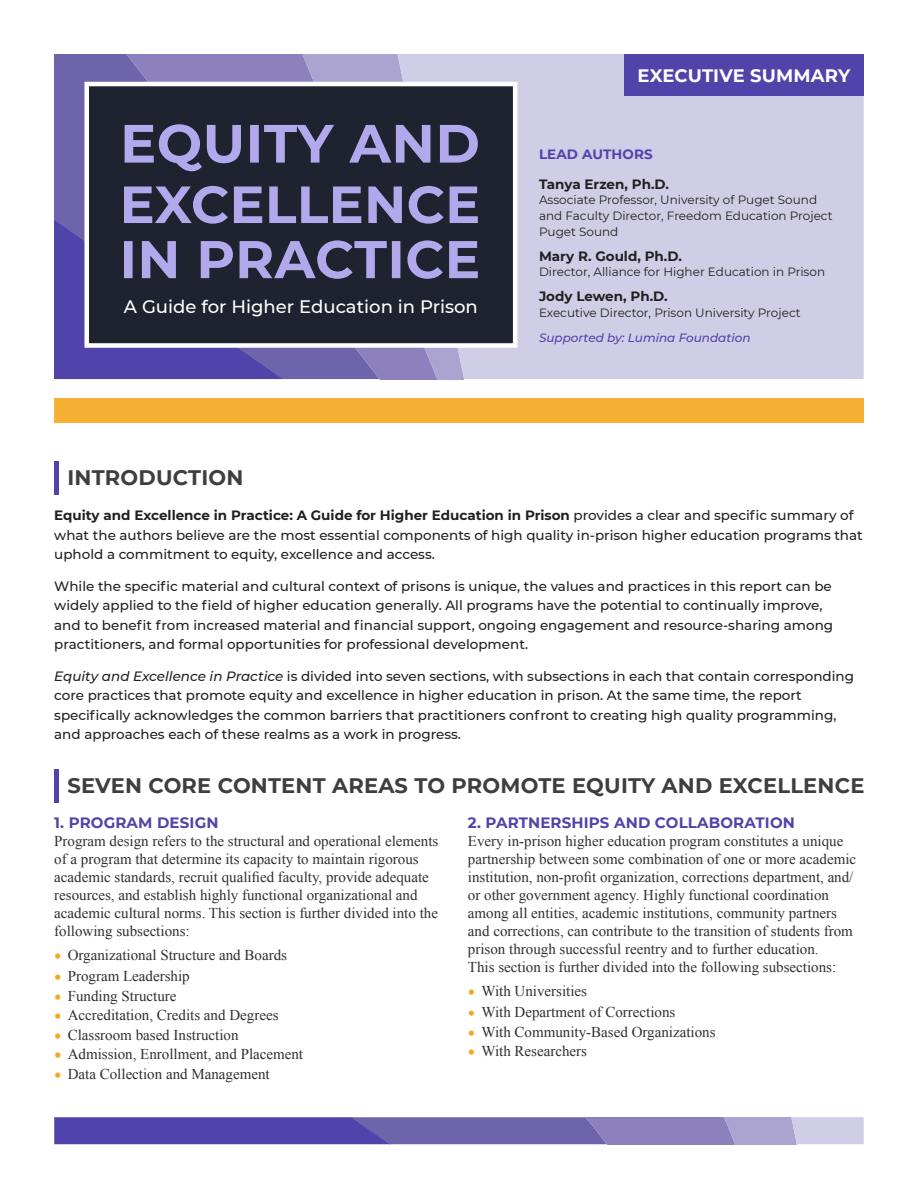
<style>
.page{position:relative;width:918px;height:1188px;background:#fff}
.page>*{position:absolute;margin:0;border:0;box-sizing:border-box;transform-origin:0 0}
.t1{font:700 21px "Montserrat";letter-spacing:.01em;color:#3e3e3f}
.t2{font:500 18px "Montserrat";color:#fff}
.t3{font:700 18px "Montserrat";letter-spacing:.005em;color:#fff}
.t4{font:15px/18px "Times New Roman";color:#312f30}
.t5{font:700 15px "Montserrat";letter-spacing:.01em;color:#5044ab}
.t6{font:500 13.5px/19.5px "Montserrat";color:#231f20}
.t7{font:700 13.5px "Montserrat";color:#231f20}
.t8{font:700 13.5px "Montserrat";letter-spacing:.01em;color:#5044ab}
.t9{font:12px/15.8px "Montserrat";color:#231f20}
.t10{font:italic 500 12px "Montserrat";color:#5044ab}
.s1{font-weight:700}
.s2{font-style:italic}
.s3{font-size:21px;color:#f5a81c}
</style>
<div class="page">
<svg style="left:54px;top:1117px;width:810px;height:27px;background:#756bb6"></svg>
<div style="left:54px;top:461px;width:5px;height:33px;background:#5044ab"></div>
<div style="left:54px;top:769px;width:5px;height:33px;background:#5044ab"></div>
<div style="left:478px;top:54px;width:386px;height:325px;background:#d0cde6"></div>
<div style="left:84px;top:82px;width:433px;height:266px;background:#1e232f;border:5px solid #fff"></div>
<svg style="left:54px;top:54px;width:424px;height:325px"></svg>
<div style="left:54px;top:398px;width:810px;height:25px;background:#f6b033"></div>
<div style="left:624px;top:54px;width:240px;height:41px;background:#5044ab"></div>
<p class="t2" style="left:124px;top:294px;width:355px">A Guide for Higher Education in Prison</p>
<h1 class="t1" style="left:68px;top:462px;width:178px">INTRODUCTION</h1>
<p class="t3" style="left:638px;top:62px;width:214px">EXECUTIVE SUMMARY</p>
<p class="t8" style="left:539px;top:145px;width:115px">LEAD AUTHORS</p>
<p class="t7" style="left:539px;top:174px;width:131px">Tanya Erzen, Ph.D.</p>
<p class="t9" style="left:539px;top:192px;width:295px">Associate Professor, University of Puget Sound and Faculty Director, Freedom Education Project<br>Puget Sound</p>
<p class="t7" style="left:539px;top:246px;width:144px">Mary R. Gould, Ph.D.</p>
<p class="t9" style="left:539px;top:264px;width:288px">Director, Alliance for Higher Education in Prison</p>
<p class="t7" style="left:539px;top:287px;width:130px">Jody Lewen, Ph.D.</p>
<p class="t9" style="left:539px;top:304px;width:263px">Executive Director, Prison University Project</p>
<p class="t10" style="left:539px;top:329px;width:213px">Supported by: Lumina Foundation</p>
<p class="t6" style="left:54px;top:505px;width:810px"><span class="s1">Equity and Excellence in Practice: A Guide for Higher Education in Prison</span> provides a clear and specific summary of what the authors believe are the most essential components of high quality in-prison higher education programs that uphold a commitment to equity, excellence and access.</p>
<p class="t6" style="left:54px;top:576px;width:780px">While the specific material and cultural context of prisons is unique, the values and practices in this report can be widely applied to the field of higher education generally. All programs have the potential to continually improve, and to benefit from increased material and financial support, ongoing engagement and resource-sharing among practitioners, and formal opportunities for professional development.</p>
<p class="t6" style="left:54px;top:666px;width:801px"><span class="s2">Equity and Excellence in Practice</span> is divided into seven sections, with subsections in each that contain corresponding core practices that promote equity and excellence in higher education in prison. At the same time, the report specifically acknowledges the common barriers that practitioners confront to creating high quality programming, and approaches each of these realms as a work in progress.</p>
<h1 class="t1" style="left:68px;top:771px;width:798px">SEVEN CORE CONTENT AREAS TO PROMOTE EQUITY AND EXCELLENCE</h1>
<p class="t5" style="left:54px;top:812px;width:166px">1. PROGRAM DESIGN</p>
<p class="t4" style="left:54px;top:832px;width:386px">Program design refers to the structural and operational elements of a program that determine its capacity to maintain rigorous academic standards, recruit qualified faculty, provide adequate resources, and establish highly functional organizational and academic cultural norms. This section is further divided into the following subsections:</p>
<p class="t4" style="left:54px;top:946px;width:234px"><span class="s3">•</span> Organizational Structure and Boards</p>
<p class="t4" style="left:54px;top:967px;width:137px"><span class="s3">•</span> Program Leadership</p>
<p class="t4" style="left:54px;top:986px;width:124px"><span class="s3">•</span> Funding Structure</p>
<p class="t4" style="left:54px;top:1006px;width:226px"><span class="s3">•</span> Accreditation, Credits and Degrees</p>
<p class="t4" style="left:54px;top:1025px;width:186px"><span class="s3">•</span> Classroom based Instruction</p>
<p class="t4" style="left:54px;top:1045px;width:250px"><span class="s3">•</span> Admission, Enrollment, and Placement</p>
<p class="t4" style="left:54px;top:1064px;width:217px"><span class="s3">•</span> Data Collection and Management</p>
<p class="t5" style="left:468px;top:812px;width:329px">2. PARTNERSHIPS AND COLLABORATION</p>
<p class="t4" style="left:468px;top:832px;width:390px">Every in-prison higher education program constitutes a unique partnership between some combination of one or more academic institution, non-profit organization, corrections department, and/ or other government agency. Highly functional coordination among all entities, academic institutions, community partners and corrections, can contribute to the transition of students from prison through successful reentry and to further education.<br>This section is further divided into the following subsections:</p>
<p class="t4" style="left:468px;top:982px;width:121px"><span class="s3">•</span> With Universities</p>
<p class="t4" style="left:468px;top:1003px;width:209px"><span class="s3">•</span> With Department of Corrections</p>
<p class="t4" style="left:468px;top:1022px;width:249px"><span class="s3">•</span> With Community-Based Organizations</p>
<p class="t4" style="left:468px;top:1042px;width:121px"><span class="s3">•</span> With Researchers</p>
</div>
